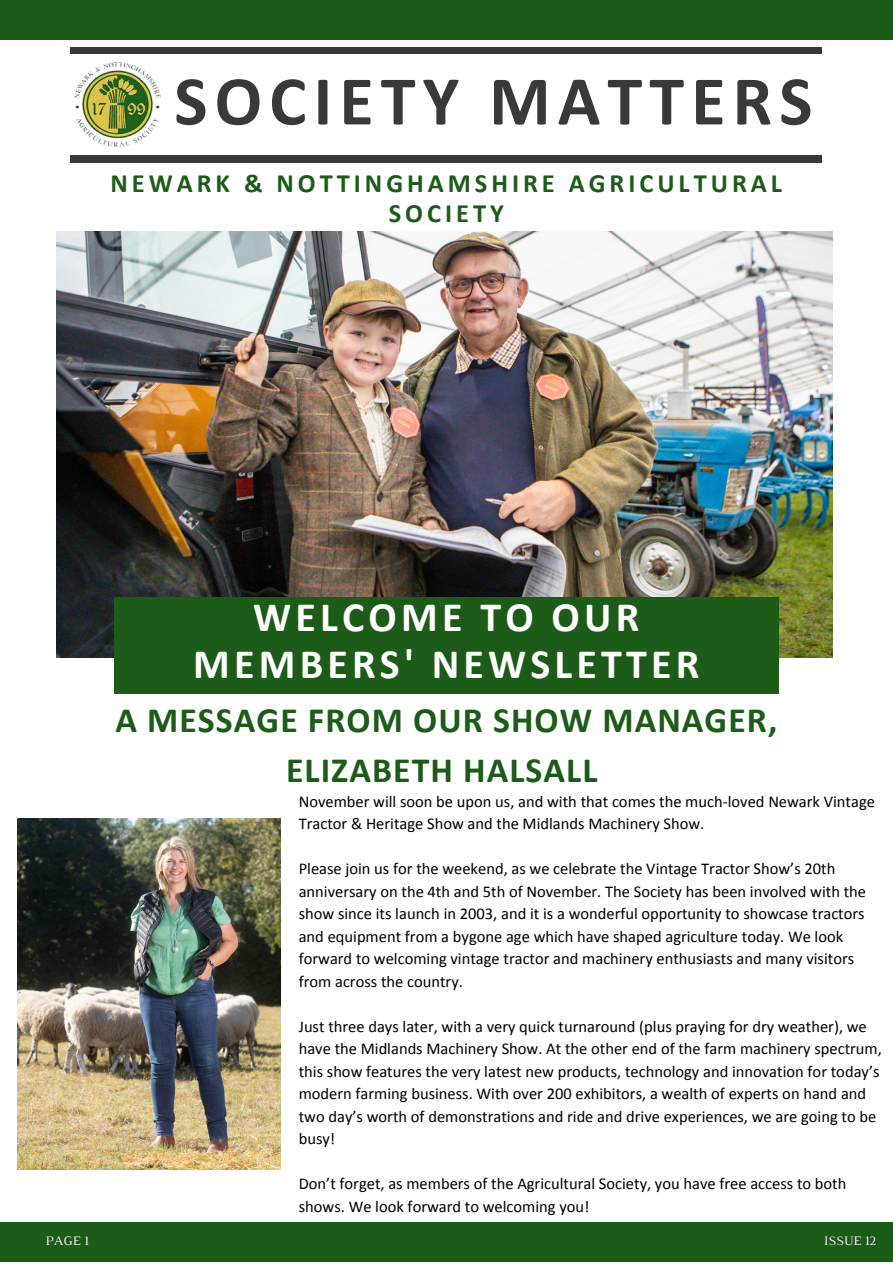
<style>
.page{position:relative;width:893px;height:1264px;background:#fff}
.page>*{position:absolute;margin:0;border:0;box-sizing:border-box;transform-origin:0 0}
.t1{font:700 70.35px "Calibri";letter-spacing:.1em;color:#393939}
.t2{font:700 42px/47.2px "Calibri";letter-spacing:.1em;color:#fff;text-align:center}
.t3{font:700 35.7px/49.5px "Calibri";letter-spacing:.03em;color:#1c5b18;text-align:center}
.t4{font:700 26.4px/30.3px "Calibri";letter-spacing:.15em;color:#1c5b18;text-align:center}
.t5{font:16.5px/22.5px "Calibri";color:#000}
.t6{font:13.2px "Luthier";color:#f5f3f5}
</style>
<div class="page">
<div style="left:71px;top:47px;width:751px;height:7px;background:#393939"></div>
<div style="left:71px;top:155px;width:751px;height:7px;background:#393939"></div>
<img style="left:56px;top:232px;width:776px;height:426px">
<div style="left:114px;top:597px;width:664px;height:97px;background:#1c5b18"></div>
<div style="left:0;top:0;width:892px;height:39px;background:#1c5b18"></div>
<div style="left:0;top:1222px;width:892px;height:40px;background:#1c5b18"></div>
<img style="left:74px;top:62px;width:87px;height:85px">
<img style="left:17px;top:818px;width:263px;height:351px">
<p class="t1" style="left:174px;top:72px;width:639px">SOCIETY MATTERS</p>
<p class="t4" style="left:110px;top:170px;width:673px">NEWARK &amp; NOTTINGHAMSHIRE AGRICULTURAL<br>SOCIETY</p>
<p class="t2" style="left:193px;top:597px;width:507px">WELCOME TO OUR<br>MEMBERS' NEWSLETTER</p>
<p class="t3" style="left:115px;top:698px;width:663px">A MESSAGE FROM OUR SHOW MANAGER,<br>ELIZABETH HALSALL</p>
<p class="t5" style="left:299px;top:791px;width:577px">November will soon be upon us, and with that comes the much-loved Newark Vintage<br>Tractor &amp; Heritage Show and the Midlands Machinery Show.</p>
<p class="t5" style="left:299px;top:859px;width:569px">Please join us for the weekend, as we celebrate the Vintage Tractor Show’s 20th anniversary on the 4th and 5th of November. The Society has been involved with the show since its launch in 2003, and it is a wonderful opportunity to showcase tractors and equipment from a bygone age which have shaped agriculture today. We look forward to welcoming vintage tractor and machinery enthusiasts and many visitors from across the country.</p>
<p class="t5" style="left:299px;top:1016px;width:584px">Just three days later, with a very quick turnaround (plus praying for dry weather), we have the Midlands Machinery Show. At the other end of the farm machinery spectrum, this show features the very latest new products, technology and innovation for today’s modern farming business. With over 200 exhibitors, a wealth of experts on hand and two day’s worth of demonstrations and ride and drive experiences, we are going to be busy!</p>
<p class="t5" style="left:299px;top:1173px;width:549px">Don’t forget, as members of the Agricultural Society, you have free access to both shows. We look forward to welcoming you!</p>
<p class="t6" style="left:46px;top:1236px;width:45px">PAGE 1</p>
<p class="t6" style="left:823px;top:1235px;width:54px">ISSUE 12</p>
</div>
